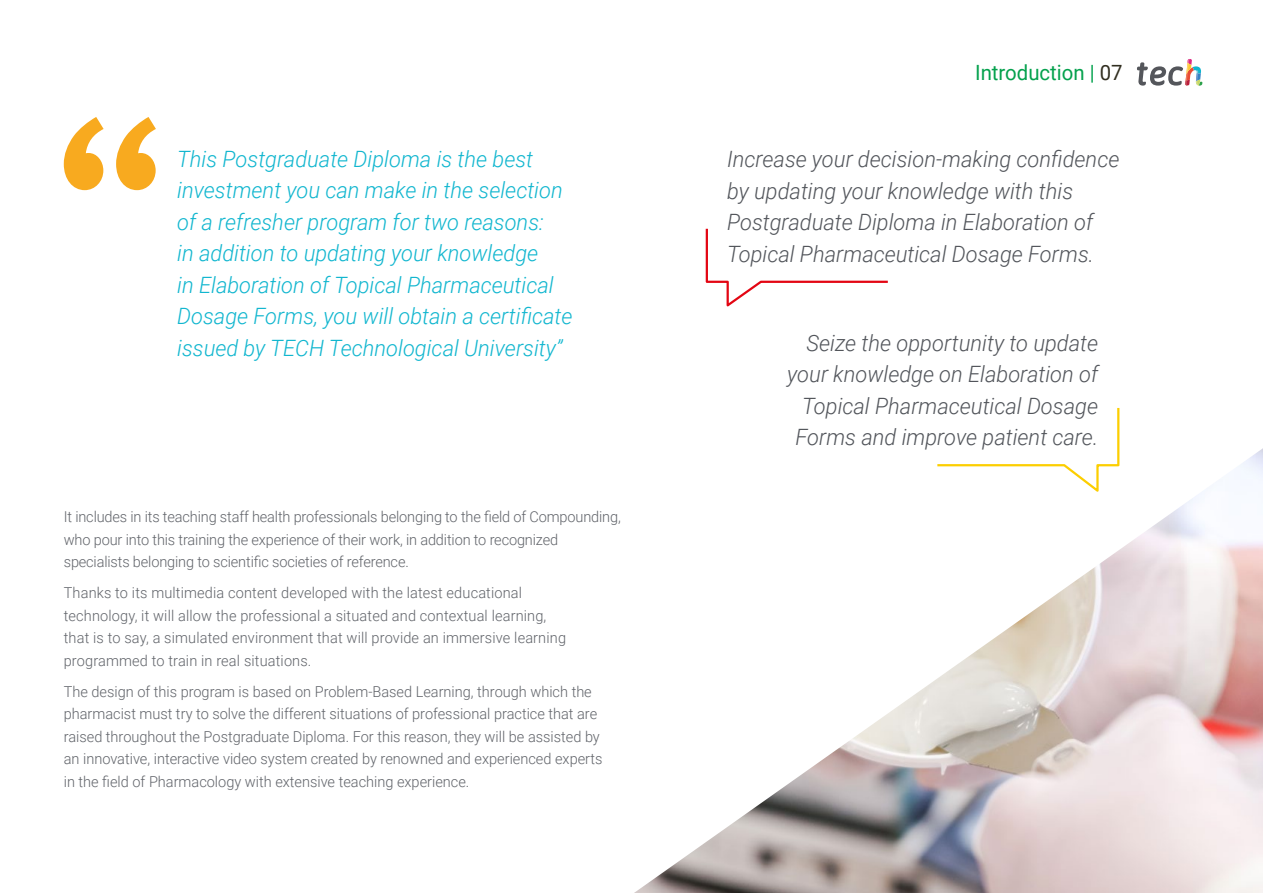
<style>
.page{position:relative;width:1263px;height:893px;background:#fff}
.page>*{position:absolute;margin:0;border:0;box-sizing:border-box;transform-origin:0 0}
.t1{font:italic 300 22.5px/31.5px "Roboto";color:#52555b;text-align:right}
.t2{font:italic 300 22.5px/31.5px "Roboto";color:#11b6cf}
.t3{font:21px "Roboto";color:#04a14d}
.t4{font:300 15px/22.5px "Roboto";color:#61646a}
.s1{color:#01a14c}
.s2{color:#312e20}
</style>
<div class="page">
<img style="left:634px;top:448px;width:629px;height:445px">
<svg style="left:935px;top:407px;width:185px;height:88px"></svg>
<svg style="left:705px;top:228px;width:183px;height:79px"></svg>
<svg style="left:1137px;top:59px;width:65px;height:27px"></svg>
<svg style="left:64px;top:117px;width:92px;height:73px"></svg>
<p class="t2" style="left:177px;top:142px;width:397px">This Postgraduate Diploma is the best investment you can make in the selection of a refresher program for two reasons:<br>in addition to updating your knowledge<br>in Elaboration of Topical Pharmaceutical Dosage Forms, you will obtain a certificate issued by TECH Technological University”</p>
<p class="t4" style="left:64px;top:505px;width:558px">It includes in its teaching staff health professionals belonging to the field of Compounding, who pour into this training the experience of their work, in addition to recognized specialists belonging to scientific societies of reference.</p>
<p class="t4" style="left:64px;top:581px;width:504px">Thanks to its multimedia content developed with the latest educational technology, it will allow the professional a situated and contextual learning, that is to say, a simulated environment that will provide an immersive learning programmed to train in real situations.</p>
<p class="t4" style="left:64px;top:679px;width:540px">The design of this program is based on Problem-Based Learning, through which the pharmacist must try to solve the different situations of professional practice that are raised throughout the Postgraduate Diploma. For this reason, they will be assisted by an innovative, interactive video system created by renowned and experienced experts in the field of Pharmacology with extensive teaching experience.</p>
<h2 class="t3" style="left:975px;top:57px;width:149px">Introduction <span class="s1">|</span> <span class="s2">07</span></h2>
<h1 class="t1" style="left:727px;top:143px;width:394px;text-align:left">Increase your decision-making confidence by updating your knowledge with this Postgraduate Diploma in Elaboration of Topical Pharmaceutical Dosage Forms.</h1>
<h1 class="t1" style="left:787px;top:326px;width:312px">Seize the opportunity to update your knowledge on Elaboration of<br>Topical Pharmaceutical Dosage<br>Forms and improve patient care.</h1>
</div>
